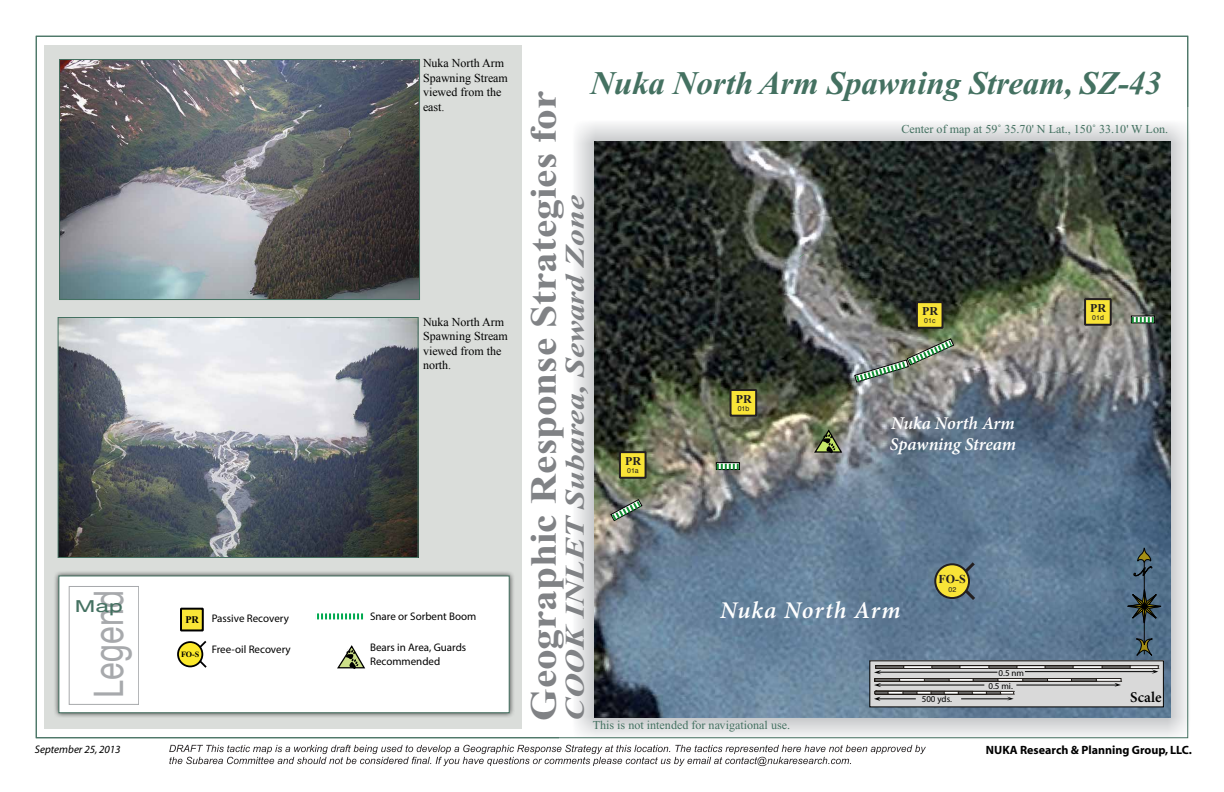
<style>
.page{position:relative;width:1224px;height:792px;background:#fff}
.page>*{position:absolute;margin:0;border:0;box-sizing:border-box;transform-origin:0 0}
.t1{font:40.7px "Helvetica";color:#a7a9ac;scale:.79 1}
.t2{font:700 37px "Times New Roman";color:#808285;scale:1.12 1}
.t3{font:italic 700 33px "Times New Roman";letter-spacing:-.005em;color:#447161}
.t4{font:italic 700 27px "Times New Roman";color:#808285;scale:1.25 1}
.t5{font:italic 600 24px "Minion Pro";letter-spacing:.045em;color:#fff}
.t6{font:italic 600 18px/21px "Minion Pro";letter-spacing:-.01em;color:#fff}
.t7{font:16.5px "Helvetica";color:#447161;scale:1.5 1}
.t8{font:600 15px "Minion Pro";letter-spacing:.005em;color:#000}
.t9{font:12.1px "Times New Roman";color:#447161}
.t10{font:12px/14.4px "Times New Roman";color:#000}
.t11{font:700 12px "Myriad";color:#000}
.t12{font:700 12px "Times New Roman";color:#231f20}
.t13{font:700 12px "Times New Roman";color:#231f20}
.t14{font:11px/13.2px "Myriad Pro";color:#000}
.t15{font:italic 11px "Myriad";color:#000}
.t16{font:700 10.2px "Times New Roman";color:#000}
.t17{font:9px/13.3px "Myriad Pro";color:#000}
.t18{font:700 8.1px "Times New Roman";color:#000}
.t19{font:7px "Helvetica";color:#231f20}
</style>
<div class="page">
<img style="left:559px;top:108px;width:630px;height:637px">
<div style="left:45px;top:45px;width:477px;height:684px;background:#daddda"></div>
<svg style="left:169px;top:745px;width:757px;height:21px"></svg>
<div style="left:53px;top:570px;width:462px;height:149px;background:#000;opacity:.75"></div>
<div style="left:58px;top:575px;width:452px;height:138px;background:#fff;border:1px solid #447161"></div>
<div style="left:69px;top:586px;width:69px;height:119px;border:1px solid #a7a9ac"></div>
<img style="left:61px;top:61px;width:357px;height:237px">
<div style="left:59px;top:59px;width:361px;height:241px;border:1px solid #447161"></div>
<img style="left:60px;top:319px;width:357px;height:237px">
<div style="left:58px;top:317px;width:361px;height:241px;border:1px solid #447161"></div>
<img style="left:595px;top:141px;width:576px;height:576px">
<div style="left:870px;top:661px;width:293px;height:46px;background:#d9d9d9"></div>
<hr style="left:876px;top:666px;width:282px;height:2px;background:#fff">
<hr style="left:876px;top:666px;width:282px;height:1px;background:#1f1a16">
<hr style="left:876px;top:668px;width:282px;height:1px;background:#1f1a16">
<hr style="left:876px;top:666px;width:254px;height:2px;background:#71706f">
<hr style="left:876px;top:666px;width:254px;height:1px;background:#1f1a16">
<hr style="left:876px;top:666px;width:226px;height:2px;background:#fff">
<hr style="left:876px;top:666px;width:226px;height:1px;background:#1f1a16">
<hr style="left:876px;top:666px;width:197px;height:2px;background:#71706f">
<hr style="left:876px;top:666px;width:197px;height:1px;background:#1f1a16">
<hr style="left:876px;top:666px;width:169px;height:2px;background:#fff">
<hr style="left:876px;top:666px;width:169px;height:1px;background:#1f1a16">
<hr style="left:876px;top:666px;width:141px;height:2px;background:#71706f">
<hr style="left:876px;top:666px;width:141px;height:1px;background:#1f1a16">
<hr style="left:876px;top:666px;width:113px;height:2px;background:#fff">
<hr style="left:876px;top:666px;width:113px;height:1px;background:#1f1a16">
<hr style="left:876px;top:666px;width:84px;height:2px;background:#71706f">
<hr style="left:876px;top:666px;width:84px;height:1px;background:#1f1a16">
<hr style="left:876px;top:666px;width:56px;height:2px;background:#fff">
<hr style="left:876px;top:666px;width:56px;height:1px;background:#1f1a16">
<hr style="left:875px;top:681px;width:246px;height:1px;background:#1f1a16">
<div style="left:875px;top:678px;width:246px;height:3px;border:1px solid #1f1a16"></div>
<hr style="left:876px;top:691px;width:138px;height:3px;background:#fff">
<hr style="left:876px;top:691px;width:138px;height:1px;background:#1f1a16">
<hr style="left:876px;top:694px;width:138px;height:1px;background:#1f1a16">
<hr style="left:876px;top:691px;width:124px;height:3px;background:#71706f">
<hr style="left:876px;top:691px;width:124px;height:1px;background:#1f1a16">
<hr style="left:876px;top:691px;width:110px;height:3px;background:#fff">
<hr style="left:876px;top:691px;width:110px;height:1px;background:#1f1a16">
<hr style="left:876px;top:691px;width:96px;height:3px;background:#71706f">
<hr style="left:876px;top:691px;width:96px;height:1px;background:#1f1a16">
<hr style="left:876px;top:691px;width:82px;height:3px;background:#fff">
<hr style="left:876px;top:691px;width:82px;height:1px;background:#1f1a16">
<hr style="left:876px;top:691px;width:68px;height:3px;background:#71706f">
<hr style="left:876px;top:691px;width:68px;height:1px;background:#1f1a16">
<hr style="left:876px;top:691px;width:55px;height:3px;background:#fff">
<hr style="left:876px;top:691px;width:55px;height:1px;background:#1f1a16">
<hr style="left:876px;top:691px;width:41px;height:3px;background:#71706f">
<hr style="left:876px;top:691px;width:41px;height:1px;background:#1f1a16">
<hr style="left:877px;top:699px;width:39px;height:1px;background:#000">
<hr style="left:961px;top:699px;width:49px;height:1px;background:#000">
<svg style="left:1007px;top:691px;width:8px;height:10px"></svg>
<hr style="left:878px;top:685px;width:106px;height:1px;background:#000">
<hr style="left:1016px;top:685px;width:102px;height:1px;background:#000">
<svg style="left:1114px;top:681px;width:8px;height:6px"></svg>
<hr style="left:878px;top:672px;width:119px;height:1px;background:#000">
<svg style="left:874px;top:666px;width:31px;height:35px"></svg>
<hr style="left:1025px;top:671px;width:130px;height:1px;background:#000">
<svg style="left:1152px;top:666px;width:7px;height:8px"></svg>
<svg style="left:813px;top:431px;width:30px;height:23px"></svg>
<div style="left:716px;top:462px;width:24px;height:8px;border:1px solid #000"></div>
<svg style="left:717px;top:464px;width:22px;height:6px"></svg>
<svg style="left:605px;top:496px;width:43px;height:30px"></svg>
<img style="left:849px;top:335px;width:110px;height:51px">
<div style="left:1131px;top:316px;width:24px;height:7px;border:1px solid #000"></div>
<svg style="left:1132px;top:317px;width:22px;height:6px"></svg>
<svg style="left:955px;top:559px;width:23px;height:44px"></svg>
<div style="left:935px;top:564px;width:34px;height:34px;background:#f9e437;border-radius:50%"></div>
<div style="left:934px;top:563px;width:36px;height:36px;border:2px solid #231f20;border-radius:50%"></div>
<div style="left:620px;top:452px;width:26px;height:26px;background:#f9e437"></div>
<div style="left:619px;top:451px;width:28px;height:28px;border:2px solid #231f20"></div>
<div style="left:731px;top:390px;width:25px;height:26px;background:#f9e437"></div>
<div style="left:730px;top:389px;width:27px;height:28px;border:2px solid #231f20"></div>
<div style="left:917px;top:302px;width:26px;height:26px;background:#f9e437"></div>
<div style="left:916px;top:301px;width:28px;height:28px;border:2px solid #231f20"></div>
<div style="left:1085px;top:299px;width:26px;height:26px;background:#f9e437"></div>
<div style="left:1084px;top:298px;width:28px;height:28px;border:2px solid #231f20"></div>
<hr style="left:1144px;top:561px;width:1px;height:93px;background:#000">
<svg style="left:1124px;top:585px;width:41px;height:42px;background:#465c6d"></svg>
<svg style="left:1136px;top:639px;width:17px;height:17px"></svg>
<svg style="left:1134px;top:548px;width:18px;height:28px"></svg>
<svg style="left:194px;top:641px;width:13px;height:27px"></svg>
<div style="left:178px;top:642px;width:24px;height:24px;background:#fce92b;border-radius:50%"></div>
<div style="left:177px;top:641px;width:26px;height:26px;border:2px solid #000;border-radius:50%"></div>
<svg style="left:317px;top:613px;width:46px;height:6px"></svg>
<svg style="left:337px;top:646px;width:28px;height:23px"></svg>
<div style="left:181px;top:609px;width:22px;height:21px;background:#fae637"></div>
<div style="left:180px;top:608px;width:24px;height:23px;border:2px solid #000"></div>
<h1 class="t1" style="left:78px;top:698px;width:138px;rotate:-90deg">Legend</h1>
<h3 class="t7" style="left:75px;top:593px;width:34px">Map</h3>
<p class="t16" style="left:185px;top:614px;width:15px">PR</p>
<p class="t18" style="left:181px;top:649px;width:20px">FO-S</p>
<p class="t14" style="left:212px;top:611px;width:79px">Passive Recovery</p>
<p class="t14" style="left:212px;top:642px;width:81px">Free-oil Recovery</p>
<p class="t10" style="left:423px;top:56px;width:86px">Nuka North Arm<br>Spawning Stream viewed from the east.</p>
<p class="t10" style="left:423px;top:314px;width:86px">Nuka North Arm<br>Spawning Stream viewed from the north.</p>
<p class="t14" style="left:370px;top:610px;width:108px">Snare or Sorbent Boom</p>
<p class="t14" style="left:370px;top:641px;width:98px">Bears in Area, Guards<br>Recommended</p>
<h3 class="t3" style="left:590px;top:66px;width:573px">Nuka North Arm Spawning Stream, SZ-43</h3>
<p class="t9" style="left:901px;top:123px;width:268px">Center of map at 59˚ 35.70' N Lat., 150˚ 33.10' W Lon.</p>
<h2 class="t2" style="left:523px;top:720px;width:564px;rotate:-90deg">Geographic Response Strategies for</h2>
<h3 class="t4" style="left:560px;top:720px;width:422px;rotate:-90deg">COOK INLET Subarea, Seward Zone</h3>
<p class="t12" style="left:1090px;top:301px;width:17px">PR</p>
<p class="t12" style="left:922px;top:304px;width:17px">PR</p>
<p class="t19" style="left:1092px;top:313px;width:13px">01d</p>
<p class="t19" style="left:924px;top:316px;width:13px">01c</p>
<p class="t12" style="left:736px;top:392px;width:17px">PR</p>
<p class="t19" style="left:738px;top:404px;width:13px">01b</p>
<h3 class="t6" style="left:890px;top:412px;width:128px">Nuka North Arm<br>Spawning Stream</h3>
<p class="t12" style="left:625px;top:454px;width:17px">PR</p>
<p class="t19" style="left:627px;top:466px;width:13px">01a</p>
<p class="t13" style="left:938px;top:570px;width:29px">FO-S</p>
<p class="t19" style="left:949px;top:584px;width:9px">02</p>
<h3 class="t5" style="left:720px;top:593px;width:182px">Nuka North Arm</h3>
<p class="t17" style="left:988px;top:666px;width:37px;text-indent:10px">0.5 nm<br>0.5 mi.</p>
<p class="t8" style="left:1130px;top:687px;width:33px">Scale</p>
<p class="t17" style="left:922px;top:692px;width:32px">500 yds.</p>
<p class="t9" style="left:593px;top:719px;width:199px">This is not intended for navigational use.</p>
<p class="t15" style="left:35px;top:744px;width:87px">September 25, 2013</p>
<p class="t11" style="left:986px;top:744px;width:208px">NUKA Research &amp; Planning Group, LLC.</p>
</div>
